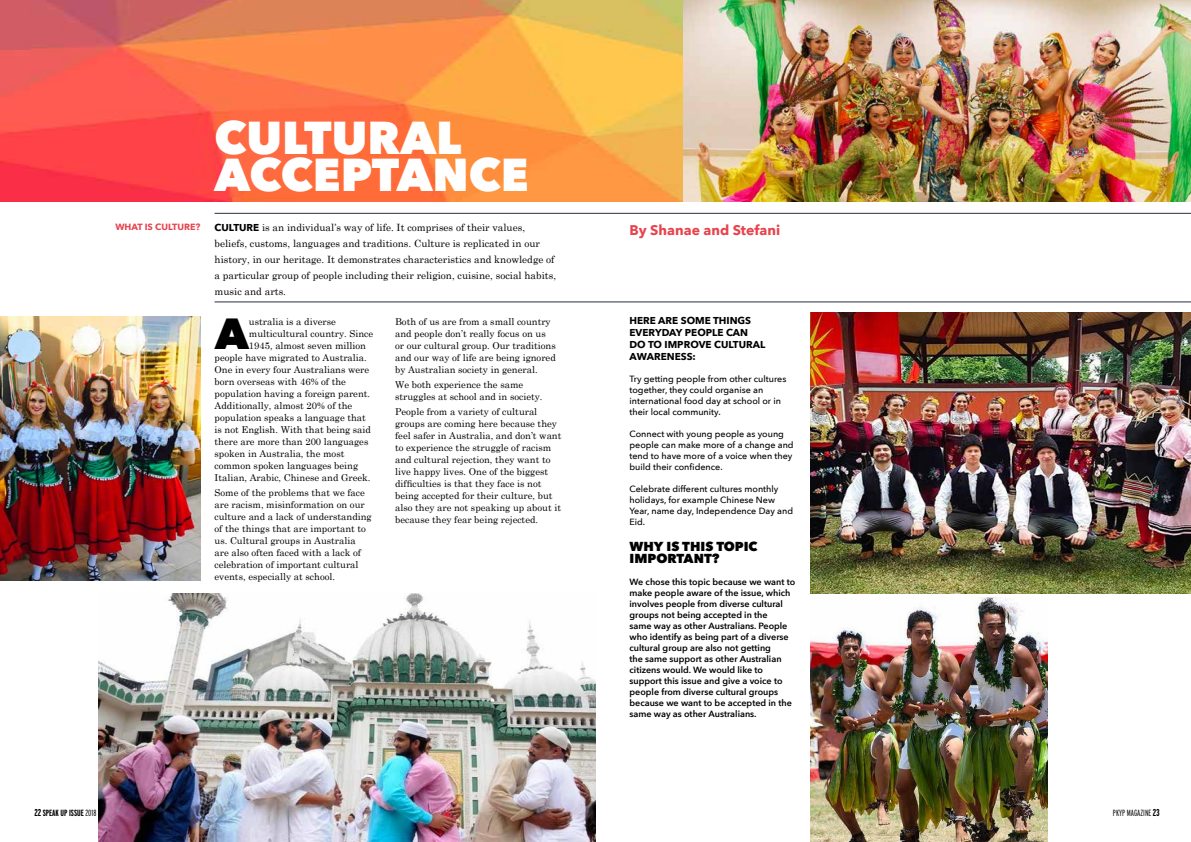
<style>
.page{position:relative;width:1191px;height:842px;background:#fff}
.page>*{position:absolute;margin:0;border:0;box-sizing:border-box;transform-origin:0 0}
.t1{font:800 46px/37px "Avenir Next";color:#fff}
.t2{font:800 43.4px "Avenir Next";color:#000}
.t3{font:700 14px "Avenir Next";color:#e7444f}
.t4{font:800 13px/12px "Avenir Next";color:#000}
.t5{font:10px/16px "Century Schoolbook";color:#000}
.t6{font:700 10px/12px "Avenir Next";color:#000}
.t7{font:9.5px/12px "Century Schoolbook";color:#000}
.t8{font:600 9px/11px "Avenir Next";color:#000}
.t9{font:500 9px/11px "Avenir Next";color:#000}
.t10{font:700 extra-condensed 9px "Interstate";color:#000}
.t11{font:700 9px "Avenir Next";color:#e7444f}
.t12{font:300 extra-condensed 9px "Interstate";color:#000}
.s1{font-family:"Avenir Next";font-weight:700}
.s2{font-size:10px}
.s3{font-weight:300}
.s4{font-weight:700;font-size:10px}
</style>
<div class="page">
<img style="left:0;top:0;width:683px;height:201px">
<img style="left:683px;top:0;width:508px;height:201px">
<img style="left:98px;top:593px;width:497px;height:249px">
<img style="left:810px;top:597px;width:237px;height:245px">
<img style="left:0;top:316px;width:200px;height:264px">
<img style="left:810px;top:313px;width:381px;height:281px">
<hr style="left:214px;top:302px;width:977px;height:1px;background:#262d3d">
<hr style="left:214px;top:213px;width:977px;height:1px;background:#262d3d">
<h1 class="t1" style="left:214px;top:119px;width:315px">CULTURAL<br>ACCEPTANCE</h1>
<p class="t5" style="left:214px;top:219px;width:343px"><span class="s1">CULTURE</span> is an individual’s way of life. It comprises of their values, beliefs, customs, languages and traditions. Culture is replicated in our history, in our heritage. It demonstrates characteristics and knowledge of a particular group of people including their religion, cuisine, social habits, music and arts.</p>
<p class="t11" style="left:115px;top:219px;width:86px">WHAT IS CULTURE?</p>
<h3 class="t3" style="left:629px;top:218px;width:152px">By Shanae and Stefani</h3>
<h2 class="t2" style="left:215px;top:307px;width:35px">A</h2>
<p class="t7" style="left:249px;top:315px;width:88px">ustralia is a diverse</p>
<p class="t7" style="left:249px;top:327px;width:126px">multicultural country. Since</p>
<p class="t7" style="left:249px;top:339px;width:119px">1945, almost seven million</p>
<p class="t7" style="left:214px;top:351px;width:154px">people have migrated to Australia.</p>
<p class="t7" style="left:214px;top:363px;width:156px">One in every four Australians were</p>
<p class="t7" style="left:214px;top:375px;width:133px">born overseas with 46% of the</p>
<p class="t7" style="left:214px;top:387px;width:157px">population having a foreign parent.</p>
<p class="t7" style="left:214px;top:399px;width:139px">Additionally, almost 20% of the</p>
<p class="t7" style="left:214px;top:411px;width:153px">population speaks a language that</p>
<p class="t7" style="left:214px;top:423px;width:158px">is not English. With that being said</p>
<p class="t7" style="left:214px;top:435px;width:155px">there are more than 200 languages</p>
<p class="t7" style="left:214px;top:447px;width:131px">spoken in Australia, the most</p>
<p class="t7" style="left:214px;top:459px;width:145px">common spoken languages being</p>
<p class="t7" style="left:214px;top:471px;width:157px">Italian, Arabic, Chinese and Greek.</p>
<p class="t7" style="left:214px;top:486px;width:159px">Some of the problems that we face are racism, misinformation on our culture and a lack of understanding of the things that are important to us. Cultural groups in Australia are also often faced with a lack of celebration of important cultural events, especially at school.</p>
<p class="t7" style="left:395px;top:315px;width:162px">Both of us are from a small country and people don’t really focus on us or our cultural group. Our traditions and our way of life are being ignored by Australian society in general.</p>
<p class="t7" style="left:395px;top:378px;width:149px">We both experience the same struggles at school and in society.</p>
<p class="t7" style="left:395px;top:405px;width:168px">People from a variety of cultural groups are coming here because they feel safer in Australia, and don’t want to experience the struggle of racism and cultural rejection, they want to live happy lives. One of the biggest difficulties is that they face is not being accepted for their culture, but also they are not speaking up about it because they fear being rejected.</p>
<p class="t6" style="left:629px;top:314px;width:137px">HERE ARE SOME THINGS<br>EVERYDAY PEOPLE CAN<br>DO TO IMPROVE CULTURAL<br>AWARENESS:</p>
<p class="t9" style="left:629px;top:373px;width:158px">Try getting people from other cultures together, they could organise an international food day at school or in their local community.</p>
<p class="t9" style="left:629px;top:428px;width:166px">Connect with young people as young people can make more of a change and tend to have more of a voice when they build their confidence.</p>
<p class="t9" style="left:629px;top:483px;width:165px">Celebrate different cultures monthly holidays, for example Chinese New<br>Year, name day, Independence Day and<br>Eid.</p>
<h3 class="t4" style="left:629px;top:540px;width:130px">WHY IS THIS TOPIC<br>IMPORTANT?</h3>
<p class="t8" style="left:629px;top:576px;width:167px">We chose this topic because we want to make people aware of the issue, which involves people from diverse cultural groups not being accepted in the<br>same way as other Australians. People who identify as being part of a diverse cultural group are also not getting<br>the same support as other Australian citizens would. We would like to support this issue and give a voice to people from diverse cultural groups because we want to be accepted in the same way as other Australians.</p>
<p class="t10" style="left:34px;top:808px;width:63px"><span class="s2">22</span> SPEAK UP ISSUE <span class="s3">2018</span></p>
<p class="t12" style="left:1113px;top:808px;width:48px">PKYP MAGAZINE <span class="s4">23</span></p>
</div>
